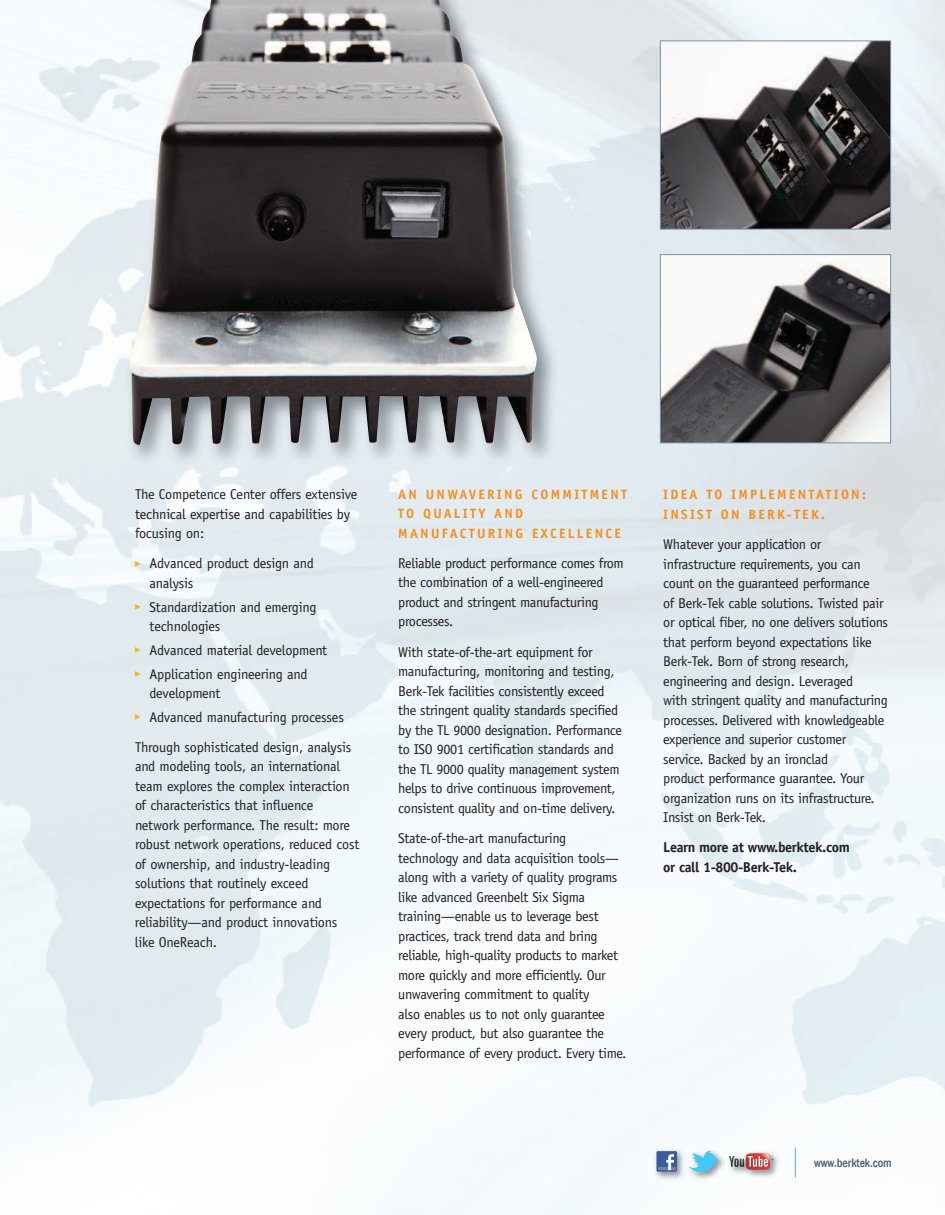
<style>
.page{position:relative;width:945px;height:1215px;background:#fff}
.page>*{position:absolute;margin:0;border:0;box-sizing:border-box;transform-origin:0 0}
.t1{font:14.25px/19.5px "Officina Sans";letter-spacing:-.025em;color:#231f20}
.t2{font:700 14.25px/19.5px "Officina Sans";letter-spacing:-.03em;color:#231f20}
.t3{font:700 13.5px/19.5px "Officina Sans";letter-spacing:.165em;color:#f68f1e}
.t4{font:500 condensed 12.75px "Franklin Gothic";letter-spacing:-.005em;color:#435b6d;scale:.95 1}
</style>
<div class="page">
<img style="left:0;top:0;width:945px;height:1215px">
<img style="left:88px;top:0;width:511px;height:489px">
<img style="left:129px;top:0;width:408px;height:445px">
<img style="left:662px;top:256px;width:227px;height:185px">
<div style="left:660px;top:254px;width:231px;height:189px;border:1px solid #7f929f"></div>
<img style="left:662px;top:43px;width:227px;height:185px">
<div style="left:660px;top:41px;width:231px;height:189px;border:1px solid #7f929f"></div>
<img style="left:648px;top:1142px;width:147px;height:46px">
<div style="left:656px;top:1151px;width:21px;height:21px;background:#3b5b99"></div>
<hr style="left:658px;top:1167px;width:18px;height:3px;background:#6d84b3">
<svg style="left:666px;top:1154px;width:8px;height:16px"></svg>
<svg style="left:729px;top:1153px;width:45px;height:17px"></svg>
<svg style="left:688px;top:1151px;width:31px;height:21px"></svg>
<hr style="left:795px;top:1148px;width:1px;height:30px;background:#63bcd9">
<svg style="left:135px;top:561px;width:6px;height:5px"></svg>
<svg style="left:135px;top:604px;width:6px;height:6px"></svg>
<svg style="left:135px;top:647px;width:6px;height:6px"></svg>
<svg style="left:135px;top:671px;width:6px;height:6px"></svg>
<svg style="left:135px;top:715px;width:6px;height:5px"></svg>
<p class="t1" style="left:135px;top:486px;width:224px">The Competence Center offers extensive technical expertise and capabilities by focusing on:</p>
<p class="t1" style="left:150px;top:555px;width:166px">Advanced product design and analysis</p>
<p class="t1" style="left:150px;top:598px;width:168px">Standardization and emerging technologies</p>
<p class="t1" style="left:150px;top:639px;width:179px;line-height:23.9px">Advanced material development<br>Application engineering and</p>
<p class="t1" style="left:150px;top:683px;width:196px;line-height:23.9px">development<br>Advanced manufacturing processes</p>
<p class="t1" style="left:135px;top:738px;width:226px">Through sophisticated design, analysis and modeling tools, an international team explores the complex interaction of characteristics that influence network performance. The result: more robust network operations, reduced cost of ownership, and industry-leading solutions that routinely exceed expectations for performance and reliability—and product innovations like OneReach.</p>
<p class="t3" style="left:398px;top:485px;width:230px">AN UNWAVERING COMMITMENT<br>TO QUALITY AND<br>MANUFACTURING EXCELLENCE</p>
<p class="t1" style="left:398px;top:555px;width:227px">Reliable product performance comes from the combination of a well-engineered product and stringent manufacturing processes.</p>
<p class="t1" style="left:398px;top:643px;width:226px">With state-of-the-art equipment for manufacturing, monitoring and testing, Berk-Tek facilities consistently exceed the stringent quality standards specified by the TL 9000 designation. Performance to ISO 9001 certification standards and the TL 9000 quality management system helps to drive continuous improvement, consistent quality and on-time delivery.</p>
<p class="t1" style="left:398px;top:830px;width:230px">State-of-the-art manufacturing technology and data acquisition tools— along with a variety of quality programs like advanced Greenbelt Six Sigma training—enable us to leverage best practices, track trend data and bring reliable, high-quality products to market more quickly and more efficiently. Our unwavering commitment to quality<br>also enables us to not only guarantee every product, but also guarantee the performance of every product. Every time.</p>
<p class="t3" style="left:663px;top:486px;width:204px">IDEA TO IMPLEMENTATION:<br>INSIST ON BERK-TEK.</p>
<p class="t1" style="left:663px;top:536px;width:226px">Whatever your application or infrastructure requirements, you can count on the guaranteed performance<br>of Berk-Tek cable solutions. Twisted pair or optical fiber, no one delivers solutions that perform beyond expectations like Berk-Tek. Born of strong research, engineering and design. Leveraged<br>with stringent quality and manufacturing processes. Delivered with knowledgeable experience and superior customer service. Backed by an ironclad<br>product performance guarantee. Your organization runs on its infrastructure.<br>Insist on Berk-Tek.</p>
<p class="t2" style="left:663px;top:839px;width:188px">Learn more at www.berktek.com or call 1-800-Berk-Tek.</p>
<p class="t4" style="left:814px;top:1158px;width:83px">www.berktek.com</p>
</div>
